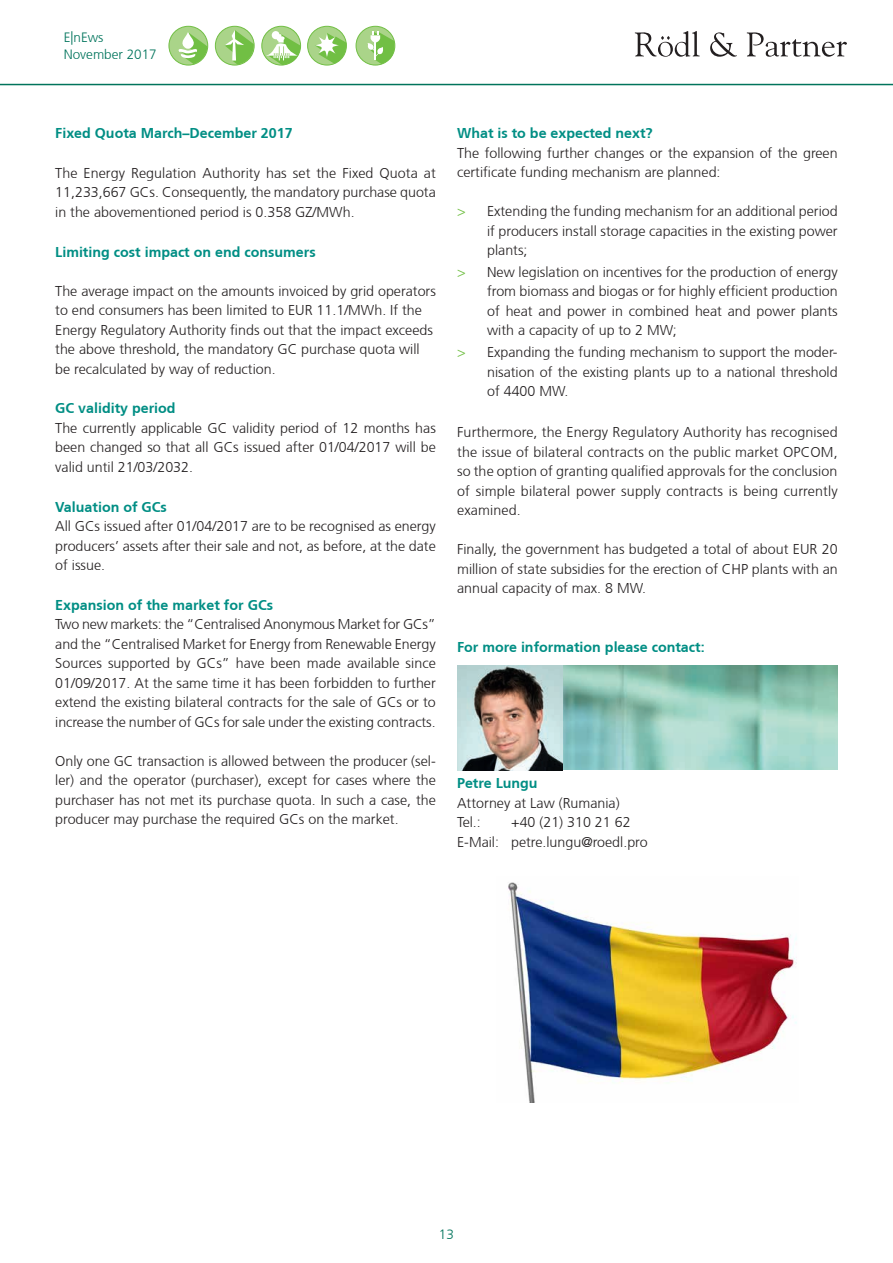
<style>
.page{position:relative;width:893px;height:1263px;background:#fff}
.page>*{position:absolute;margin:0;border:0;box-sizing:border-box;transform-origin:0 0}
.t1{font:300 14.25px/19.5px "Frutiger CE";color:#231f20;text-align:justify}
.t2{font:700 14.25px "Frutiger CE";color:#008e84}
.t3{font:300 13.5px/16.2px "Frutiger CE";color:#01745c}
.s1{color:#71bf44}
</style>
<div class="page">
<hr style="left:0;top:84px;width:893px;height:1px;background:#01745c">
<svg style="left:262px;top:26px;width:39px;height:39px"></svg>
<div style="left:261px;top:26px;width:40px;height:39px;border:1px solid #71bf44;border-radius:50%"></div>
<div style="left:215px;top:26px;width:39px;height:39px;background:#aad489;border-radius:50%"></div>
<div style="left:215px;top:26px;width:39px;height:39px;border:1px solid #71bf44;border-radius:50%"></div>
<div style="left:169px;top:26px;width:39px;height:39px;background:#aad489;border-radius:50%"></div>
<div style="left:169px;top:26px;width:39px;height:39px;border:1px solid #71bf44;border-radius:50%"></div>
<div style="left:308px;top:26px;width:38px;height:39px;background:#aad489;border-radius:50%"></div>
<div style="left:307px;top:26px;width:40px;height:39px;border:1px solid #71bf44;border-radius:50%"></div>
<div style="left:356px;top:26px;width:39px;height:39px;background:#aad489;border-radius:50%"></div>
<div style="left:356px;top:26px;width:39px;height:39px;border:1px solid #71bf44;border-radius:50%"></div>
<svg style="left:178px;top:32px;width:30px;height:32px"></svg>
<svg style="left:225px;top:30px;width:30px;height:35px"></svg>
<svg style="left:315px;top:33px;width:32px;height:31px"></svg>
<svg style="left:367px;top:32px;width:29px;height:32px"></svg>
<svg style="left:265px;top:31px;width:36px;height:34px"></svg>
<svg style="left:635px;top:31px;width:65px;height:26px"></svg>
<svg style="left:710px;top:32px;width:27px;height:25px"></svg>
<svg style="left:747px;top:32px;width:100px;height:25px"></svg>
<img style="left:563px;top:665px;width:275px;height:105px">
<img style="left:457px;top:665px;width:106px;height:105px">
<img style="left:508px;top:882px;width:289px;height:221px">
<p class="t3" style="left:64px;top:29px;width:95px">E|nEws<br>November 2017</p>
<p class="t2" style="left:55px;top:125px;width:239px">Fixed Quota March–December 2017</p>
<p class="t1" style="left:55px;top:163px;width:382px">The Energy Regulation Authority has set the Fixed Quota at 11,233,667 GCs. Consequently, the mandatory purchase quota in the abovementioned period is 0.358 GZ/MWh.</p>
<p class="t2" style="left:55px;top:243px;width:262px">Limiting cost impact on end consumers</p>
<p class="t1" style="left:55px;top:281px;width:382px;text-align:left">The average impact on the amounts invoiced by grid operators to end consumers has been limited to EUR 11.1/MWh. If the Energy Regulatory Authority finds out that the impact exceeds the above threshold, the mandatory GC purchase quota will be recalculated by way of reduction.</p>
<p class="t2" style="left:55px;top:400px;width:122px">GC validity period</p>
<p class="t1" style="left:55px;top:418px;width:382px">The currently applicable GC validity period of 12 months has been changed so that all GCs issued after 01/04/2017 will be valid until 21/03/2032.</p>
<p class="t2" style="left:55px;top:498px;width:113px">Valuation of GCs</p>
<p class="t1" style="left:55px;top:516px;width:382px">All GCs issued after 01/04/2017 are to be recognised as energy producers’ assets after their sale and not, as before, at the date of issue.</p>
<p class="t2" style="left:55px;top:596px;width:219px">Expansion of the market for GCs</p>
<p class="t1" style="left:55px;top:614px;width:382px">Two new markets: the “Centralised Anonymous Market for GCs” and the “Centralised Market for Energy from Renewable Energy Sources supported by GCs” have been made available since 01/09/2017. At the same time it has been forbidden to further extend the existing bilateral contracts for the sale of GCs or to increase the number of GCs for sale under the existing contracts.</p>
<p class="t1" style="left:55px;top:751px;width:382px">Only one GC transaction is allowed between the producer (sel&shy;ler) and the operator (purchaser), except for cases where the purchaser has not met its purchase quota. In such a case, the producer may purchase the required GCs on the market.</p>
<p class="t2" style="left:457px;top:125px;width:197px">What is to be expected next?</p>
<p class="t1" style="left:457px;top:143px;width:382px">The following further changes or the expansion of the green certificate funding mechanism are planned:</p>
<p class="t1" style="left:487px;top:201px;width:352px;text-indent:-30px"><span class="s1">&gt;</span> Extending the funding mechanism for an additional period if producers install storage capacities in the existing power plants;</p>
<p class="t1" style="left:487px;top:262px;width:352px;text-indent:-30px"><span class="s1">&gt;</span> New legislation on incentives for the production of energy from biomass and biogas or for highly efficient production of heat and power in combined heat and power plants with a capacity of up to 2 MW;</p>
<p class="t1" style="left:487px;top:342px;width:352px;text-indent:-30px"><span class="s1">&gt;</span> Expanding the funding mechanism to support the moder&shy;nisation of the existing plants up to a national threshold of 4400 MW.</p>
<p class="t1" style="left:457px;top:422px;width:382px">Furthermore, the Energy Regulatory Authority has recognised the issue of bilateral contracts on the public market OPCOM, so the option of granting qualified approvals for the conclusion of simple bilateral power supply contracts is being currently examined.</p>
<p class="t1" style="left:457px;top:539px;width:382px">Finally, the government has budgeted a total of about EUR 20 million of state subsidies for the erection of CHP plants with an annual capacity of max. 8 MW.</p>
<p class="t2" style="left:457px;top:638px;width:249px">For more information please contact:</p>
<p class="t2" style="left:457px;top:775px;width:82px">Petre Lungu</p>
<p class="t1" style="left:457px;top:793px;width:164px">Attorney at Law (Rumania)<br>Tel.:</p>
<p class="t1" style="left:457px;top:812px;width:192px;text-indent:54px">+40 (21) 310 21 62<br>E-Mail: petre.lungu@roedl.pro</p>
<p class="t3" style="left:439px;top:1226px;width:17px">13</p>
</div>
